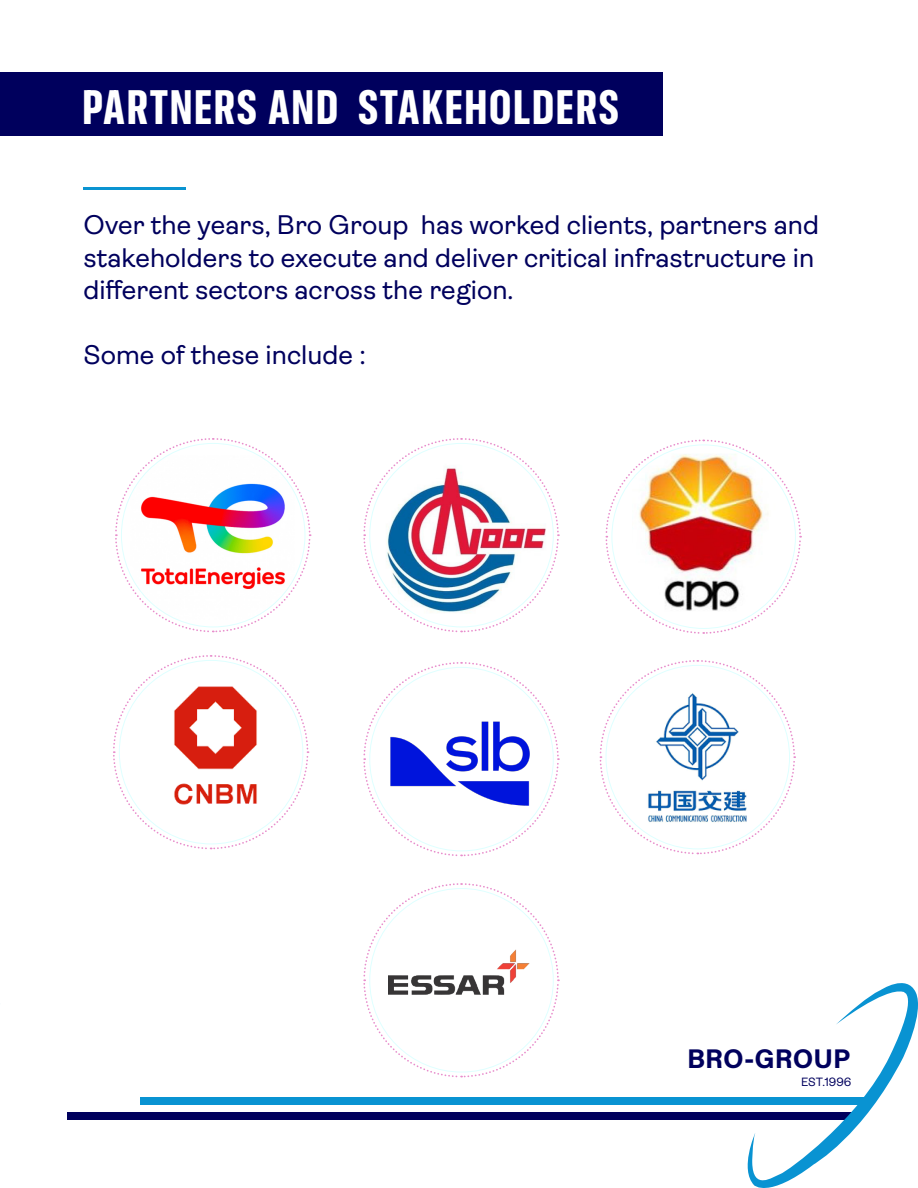
<style>
.page{position:relative;width:918px;height:1188px;background:#fff}
.page>*{position:absolute;margin:0;border:0;box-sizing:border-box;transform-origin:0 0}
.t1{font:48px "SF Pro";letter-spacing:.04em;color:#fff}
.t2{font:27px/32.4px "Ambit";color:#00005d}
.t3{font:700 27px "Acumin Pro";color:#00005d}
.t4{font:12px "Ambit";color:#00005d}
</style>
<div class="page">
<svg style="left:599px;top:660px;width:197px;height:195px"></svg>
<div style="left:68px;top:1112px;width:790px;height:8px;background:#00005d"></div>
<div style="left:140px;top:1098px;width:724px;height:7px;background:#0993d2"></div>
<svg style="left:739px;top:983px;width:179px;height:205px"></svg>
<div style="left:0;top:72px;width:662px;height:64px;background:#00005d"></div>
<div style="left:606px;top:665px;width:184px;height:184px;background:#fff;border-radius:50%"></div>
<img style="left:617px;top:676px;width:162px;height:162px">
<svg style="left:605px;top:439px;width:197px;height:195px"></svg>
<svg style="left:363px;top:662px;width:197px;height:195px"></svg>
<svg style="left:115px;top:438px;width:196px;height:195px"></svg>
<svg style="left:363px;top:438px;width:197px;height:195px"></svg>
<svg style="left:113px;top:655px;width:196px;height:195px"></svg>
<hr style="left:84px;top:187px;width:102px;height:3px;background:#0a94d1">
<svg style="left:363px;top:883px;width:197px;height:195px"></svg>
<hr style="left:0;top:947px;width:1px;height:92px;background:#00005d">
<svg style="left:0;top:973px;width:1px;height:66px"></svg>
<img style="left:389px;top:949px;width:141px;height:45px">
<p class="t1" style="left:82px;top:79px;width:538px">PARTNERS AND STAKEHOLDERS</p>
<p class="t2" style="left:84px;top:209px;width:737px">Over the years, Bro Group has worked clients, partners and stakeholders to execute and deliver critical infrastructure in</p>
<p class="t2" style="left:84px;top:274px;width:432px">different sectors across the region.</p>
<p class="t2" style="left:84px;top:339px;width:284px">Some of these include :</p>
<p class="t3" style="left:687px;top:1039px;width:165px">BRO-GROUP</p>
<p class="t4" style="left:801px;top:1076px;width:52px">EST.1996</p>
</div>
